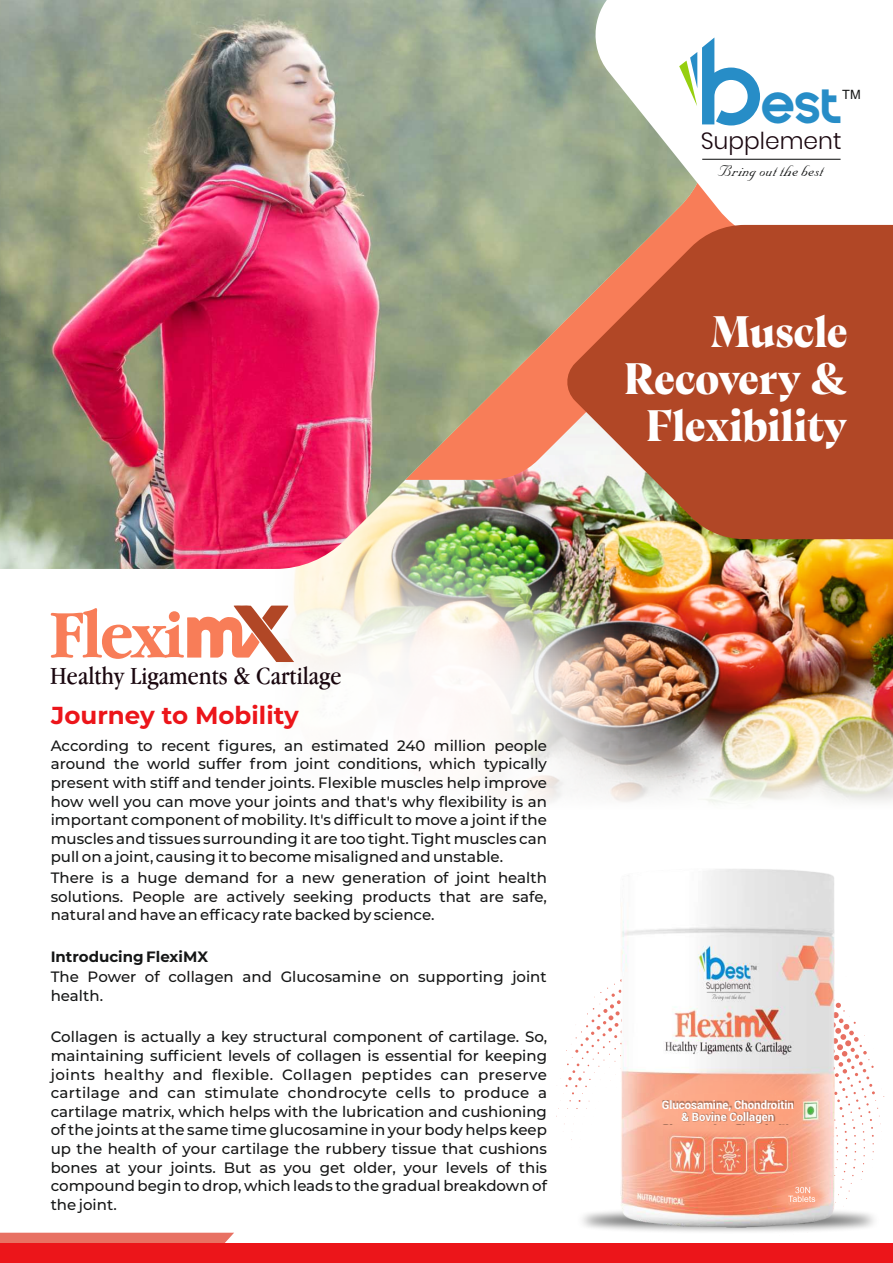
<style>
.page{position:relative;width:893px;height:1263px;background:#fff}
.page>*{position:absolute;margin:0;border:0;box-sizing:border-box;transform-origin:0 0}
.t1{font:700 71.1px "Apple Garamond";letter-spacing:-.025em;color:#f87d58;scale:1.08 1}
.t2{font:900 43.95px/47.1px "Calvino Grande Trial";color:#fff;text-align:right}
.t3{font:700 38.1px "Quantify";color:#278dc7}
.t4{font:25.65px "Apple Garamond";color:#1a070f;scale:1.06 1}
.t5{font:700 24.6px "Montserrat";color:#ec151a}
.t6{font:300 23.4px "Poppins";color:#1a070f}
.t7{font:18.3px "Nuptial Script";color:#151616}
.t8{font:500 15px/18.6px "Montserrat";color:#151616;text-align:justify}
.t9{font:700 15px "Montserrat";color:#151616}
.t10{font:12.9px "Arial";color:#151616}
.t11{font:700 11.55px/12.8px "Roboto";color:#fff;text-align:center}
</style>
<div class="page">
<img style="left:724px;top:746px;width:169px;height:57px">
<img style="left:479px;top:746px;width:245px;height:58px">
<img style="left:283px;top:539px;width:610px;height:207px">
<img style="left:0;top:0;width:718px;height:569px">
<svg style="left:588px;top:0;width:305px;height:225px"></svg>
<svg style="left:565px;top:225px;width:328px;height:314px;fill:#b14726"></svg>
<div style="left:0;top:1233px;width:234px;height:10px;background:#e87163"></div>
<div style="left:0;top:1243px;width:893px;height:20px;background:#ec151a"></div>
<hr style="left:702px;top:159px;width:139px;height:1px;background:#151616">
<svg style="left:679px;top:38px;width:81px;height:87px"></svg>
<svg style="left:187px;top:605px;width:107px;height:57px"></svg>
<img style="left:621px;top:869px;width:214px;height:82px">
<svg style="left:556px;top:951px;width:328px;height:281px"></svg>
<img style="left:640px;top:1068px;width:172px;height:80px">
<div style="left:662px;top:1100px;width:132px;height:24px;background:#151616;opacity:.35"></div>
<h1 class="t1" style="left:50px;top:608px;width:126px">Flexi</h1>
<h3 class="t4" style="left:50px;top:667px;width:276px">Healthy Ligaments &amp; Cartilage</h3>
<h3 class="t5" style="left:51px;top:700px;width:249px">Journey to Mobility</h3>
<p class="t8" style="left:51px;top:736px;width:498px">According to recent figures, an estimated 240 million people around the world suffer from joint conditions, which typically present with stiff and tender joints. Flexible muscles help improve how well you can move your joints and that's why flexibility is an important component of mobility. It's difficult to move a joint if the muscles and tissues surrounding it are too tight. Tight muscles can pull on a joint, causing it to become misaligned and unstable.</p>
<p class="t8" style="left:51px;top:868px;width:498px">There is a huge demand for a new generation of joint health solutions. People are actively seeking products that are safe, natural and have an efficacy rate backed by science.</p>
<p class="t9" style="left:51px;top:947px;width:159px">Introducing FlexiMX</p>
<p class="t8" style="left:51px;top:968px;width:497px">The Power of collagen and Glucosamine on supporting joint health.</p>
<p class="t8" style="left:51px;top:1028px;width:498px">Collagen is actually a key structural component of cartilage. So, maintaining sufficient levels of collagen is essential for keeping joints healthy and flexible. Collagen peptides can preserve cartilage and can stimulate chondrocyte cells to produce a cartilage matrix, which helps with the lubrication and cushioning of the joints at the same time glucosamine in your body helps keep up the health of your cartilage the rubbery tissue that cushions bones at your joints. But as you get older, your levels of this compound begin to drop, which leads to the gradual breakdown of the joint.</p>
<h3 class="t3" style="left:761px;top:85px;width:82px">est</h3>
<h3 class="t6" style="left:701px;top:125px;width:142px">Supplement</h3>
<p class="t10" style="left:842px;top:89px;width:20px">TM</p>
<p class="t7" style="left:718px;top:163px;width:107px">Bring out the best</p>
<h2 class="t2" style="left:625px;top:311px;width:224px">Muscle<br>Recovery &amp;<br>Flexibility</h2>
<p class="t11" style="left:662px;top:1099px;width:134px">Glucosamine, Chondroitin &amp; Bovine Collagen</p>
</div>
